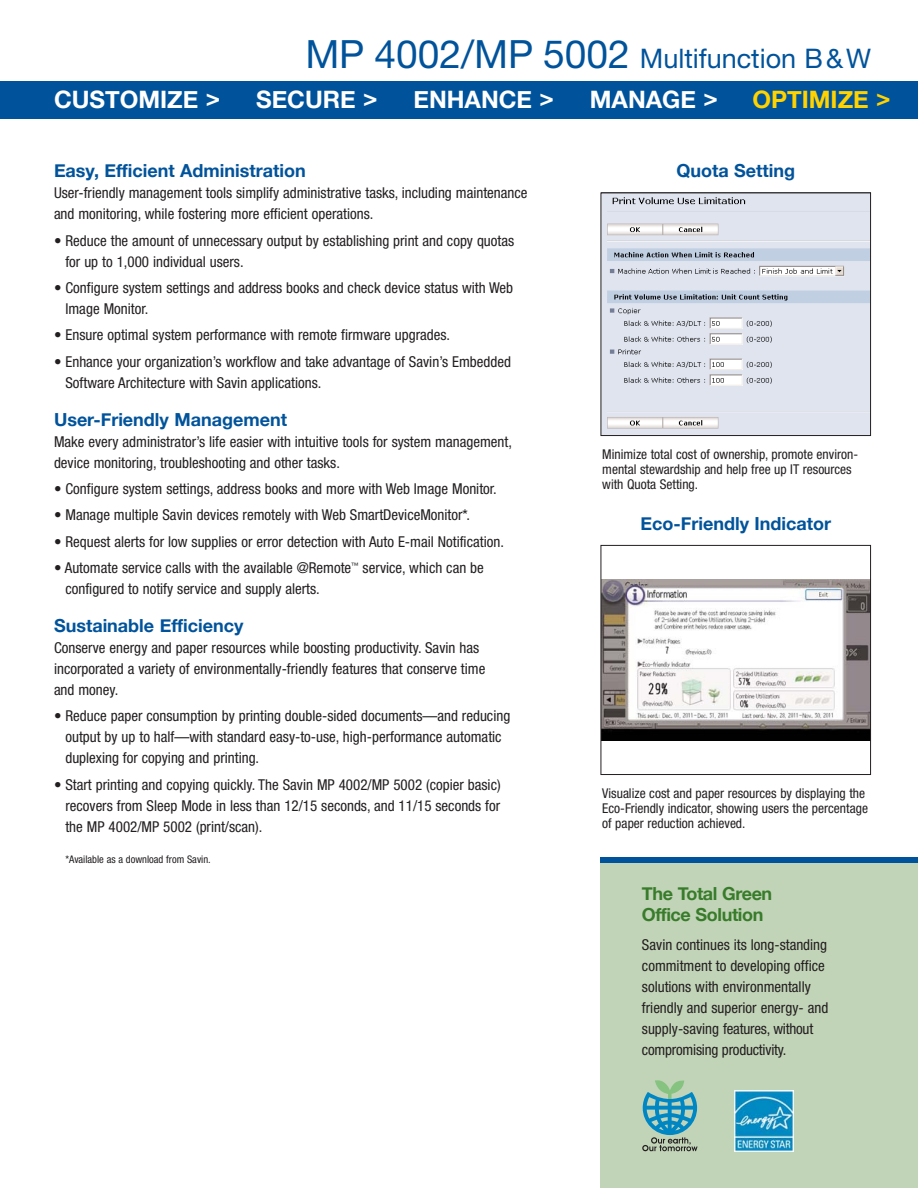
<style>
.page{position:relative;width:918px;height:1188px;background:#fff}
.page>*{position:absolute;margin:0;border:0;box-sizing:border-box;transform-origin:0 0}
.t1{font:27px "Helvetica Neue";color:#00539b}
.t2{font:700 24px "Helvetica Neue";color:#fff}
.t3{font:700 24px "Helvetica Neue";color:#ffd200}
.t4{font:700 18px "Helvetica Neue";color:#00539b}
.t5{font:700 18px/21px "Helvetica Neue";letter-spacing:-.02em;color:#387c2b}
.t6{font:condensed 15px/21px "Helvetica Neue";color:#231f20}
.t7{font:condensed 13.5px/15px "Helvetica Neue";color:#231f20}
.t8{font:condensed 10.5px "Helvetica Neue";color:#231f20}
.s1{font-size:39px}
.s2{font-size:15px;color:#fff}
</style>
<div class="page">
<div style="left:0;top:81px;width:918px;height:37px;background:#00539b"></div>
<div style="left:601px;top:860px;width:317px;height:328px;background:#c2d4b8"></div>
<svg style="left:642px;top:1080px;width:56px;height:71px"></svg>
<img style="left:735px;top:1091px;width:59px;height:60px">
<div style="left:601px;top:857px;width:317px;height:6px;background:#00539b"></div>
<img style="left:603px;top:195px;width:266px;height:239px">
<div style="left:601px;top:193px;width:270px;height:243px;border:1px solid #231f20"></div>
<img style="left:603px;top:579px;width:266px;height:162px">
<div style="left:601px;top:545px;width:270px;height:230px;border:1px solid #231f20"></div>
<h1 class="t1" style="left:305px;top:49px;width:567px"><span class="s1">MP 4002/MP 5002</span> Multifunction B&amp;W</h1>
<h2 class="t2" style="left:54px;top:84px;width:168px">CUSTOMIZE &gt;</h2>
<h2 class="t2" style="left:256px;top:84px;width:123px">SECURE &gt;</h2>
<h2 class="t2" style="left:413px;top:84px;width:142px">ENHANCE &gt;</h2>
<h2 class="t2" style="left:590px;top:84px;width:129px">MANAGE &gt;</h2>
<h2 class="t3" style="left:752px;top:84px;width:140px">OPTIMIZE &gt;</h2>
<p class="t4" style="left:54px;top:160px;width:253px">Easy, Efficient Administration</p>
<p class="t6" style="left:54px;top:184px;width:475px">User-friendly management tools simplify administrative tasks, including maintenance and monitoring, while fostering more efficient operations.</p>
<p class="t6" style="left:65px;top:231px;width:450px;text-indent:-11px">• Reduce the amount of unnecessary output by establishing print and copy quotas for up to 1,000 individual users.</p>
<p class="t6" style="left:65px;top:278px;width:449px;text-indent:-11px">• Configure system settings and address books and check device status with Web<br>Image Monitor.</p>
<p class="t6" style="left:54px;top:326px;width:398px">• Ensure optimal system performance with remote firmware upgrades.</p>
<p class="t6" style="left:65px;top:352px;width:447px;text-indent:-11px">• Enhance your organization’s workflow and take advantage of Savin’s Embedded<br>Software Architecture with Savin applications.</p>
<p class="t4" style="left:54px;top:408px;width:235px">User-Friendly Management</p>
<p class="t6" style="left:54px;top:432px;width:460px">Make every administrator’s life easier with intuitive tools for system management, device monitoring, troubleshooting and other tasks.</p>
<p class="t6" style="left:54px;top:479px;width:444px">• Configure system settings, address books and more with Web Image Monitor.</p>
<p class="t6" style="left:54px;top:506px;width:418px">• Manage multiple Savin devices remotely with Web SmartDeviceMonitor*.</p>
<p class="t6" style="left:54px;top:532px;width:452px">• Request alerts for low supplies or error detection with Auto E-mail Notification.</p>
<p class="t6" style="left:65px;top:559px;width:420px;text-indent:-11px">• Automate service calls with the available @Remote<sup>™</sup> service, which can be configured to notify service and supply alerts.</p>
<p class="t4" style="left:54px;top:614px;width:191px">Sustainable Efficiency</p>
<p class="t6" style="left:54px;top:639px;width:433px">Conserve energy and paper resources while boosting productivity. Savin has incorporated a variety of environmentally-friendly features that conserve time and money.</p>
<p class="t6" style="left:65px;top:707px;width:446px;text-indent:-11px">• Reduce paper consumption by printing double-sided documents—and reducing output by up to half—with standard easy-to-use, high-performance automatic duplexing for copying and printing.</p>
<p class="t6" style="left:65px;top:775px;width:437px;text-align:justify;text-indent:-11px">• Start printing and copying quickly. The Savin MP 4002/MP 5002 (copier basic) recovers from Sleep Mode in less than 12/15 seconds, and 11/15 seconds for the MP 4002/MP 5002 (print/scan).</p>
<p class="t8" style="left:54px;top:855px;width:158px"><span class="s2">•</span> *Available as a download from Savin.</p>
<p class="t4" style="left:676px;top:160px;width:120px">Quota Setting</p>
<p class="t7" style="left:602px;top:448px;width:257px">Minimize total cost of ownership, promote environ&shy;mental stewardship and help free up IT resources with Quota Setting.</p>
<p class="t4" style="left:640px;top:512px;width:192px">Eco-Friendly Indicator</p>
<p class="t7" style="left:602px;top:787px;width:267px">Visualize cost and paper resources by displaying the<br>Eco-Friendly indicator, showing users the percentage of paper reduction achieved.</p>
<p class="t5" style="left:642px;top:882px;width:132px">The Total Green<br>Office Solution</p>
<p class="t6" style="left:642px;top:936px;width:188px">Savin continues its long-standing commitment to developing office solutions with environmentally friendly and superior energy- and supply-saving features, without compromising productivity.</p>
</div>
